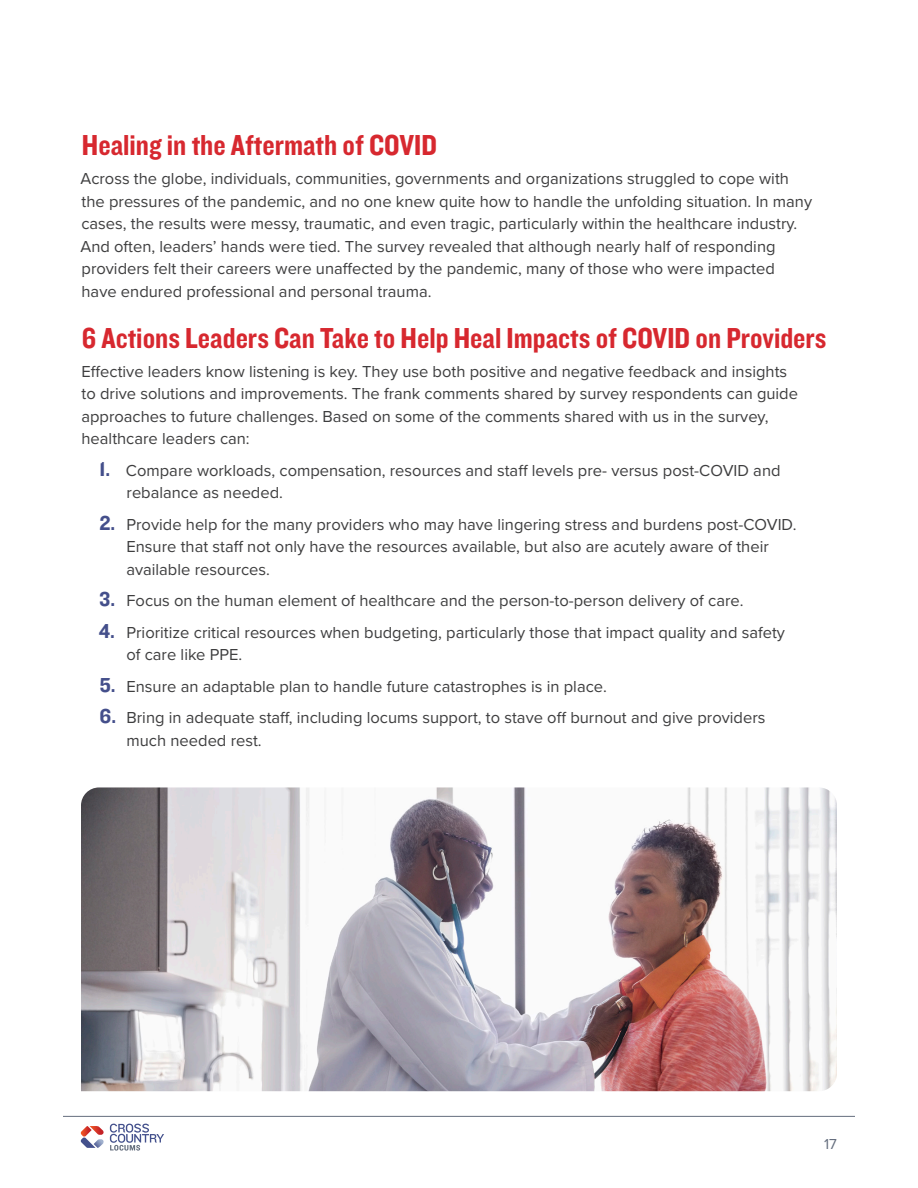
<style>
.page{position:relative;width:918px;height:1188px;background:#fff}
.page>*{position:absolute;margin:0;border:0;box-sizing:border-box;transform-origin:0 0}
.Header_2_Spacing{font:30px "Knockout HTF50 Welterweight";color:#d7282f}
.Body_Spacing{font:16.5px/22.5px "Proxima Nova";color:#3e3e3f}
.t1{font:15px "Proxima Nova";color:#656e7e}
.s1{font-family:"Knockout HTF51 Middleweight";font-size:21px;color:#444f8b}
</style>
<div class="page">
<img style="left:81px;top:787px;width:756px;height:304px">
<hr style="left:63px;top:1116px;width:792px;height:1px;background:#656e7e">
<svg style="left:81px;top:1126px;width:23px;height:22px"></svg>
<svg style="left:110px;top:1124px;width:54px;height:27px"></svg>
<p class="Header_2_Spacing" style="left:82px;top:129px;width:357px">Healing in the Aftermath of COVID</p>
<p class="Body_Spacing" style="left:80px;top:167px;width:733px">Across the globe, individuals, communities, governments and organizations struggled to cope with the pressures of the pandemic, and no one knew quite how to handle the unfolding situation. In many cases, the results were messy, traumatic, and even tragic, particularly within the healthcare industry.<br>And often, leaders’ hands were tied. The survey revealed that although nearly half of responding providers felt their careers were unaffected by the pandemic, many of those who were impacted have endured professional and personal trauma.</p>
<p class="Header_2_Spacing" style="left:82px;top:322px;width:746px">6 Actions Leaders Can Take to Help Heal Impacts of COVID on Providers</p>
<p class="Body_Spacing" style="left:81px;top:360px;width:718px">Effective leaders know listening is key. They use both positive and negative feedback and insights to drive solutions and improvements. The frank comments shared by survey respondents can guide approaches to future challenges. Based on some of the comments shared with us in the survey, healthcare leaders can:</p>
<p class="Body_Spacing" style="left:127px;top:459px;width:656px;text-indent:-27px"><span class="s1">1.</span> Compare workloads, compensation, resources and staff levels pre- versus post-COVID and rebalance as needed.</p>
<p class="Body_Spacing" style="left:126px;top:513px;width:672px;text-indent:-27px"><span class="s1">2.</span> Provide help for the many providers who may have lingering stress and burdens post-COVID.<br>Ensure that staff not only have the resources available, but also are acutely aware of their available resources.</p>
<p class="Body_Spacing" style="left:99px;top:589px;width:646px"><span class="s1">3.</span> Focus on the human element of healthcare and the person-to-person delivery of care.</p>
<p class="Body_Spacing" style="left:126px;top:621px;width:660px;text-indent:-28px"><span class="s1">4.</span> Prioritize critical resources when budgeting, particularly those that impact quality and safety of care like PPE.</p>
<p class="Body_Spacing" style="left:99px;top:675px;width:509px"><span class="s1">5.</span> Ensure an adaptable plan to handle future catastrophes is in place.</p>
<p class="Body_Spacing" style="left:127px;top:706px;width:640px;text-indent:-27px"><span class="s1">6.</span> Bring in adequate staff, including locums support, to stave off burnout and give providers much needed rest.</p>
<p class="t1" style="left:824px;top:1132px;width:14px">17</p>
</div>
